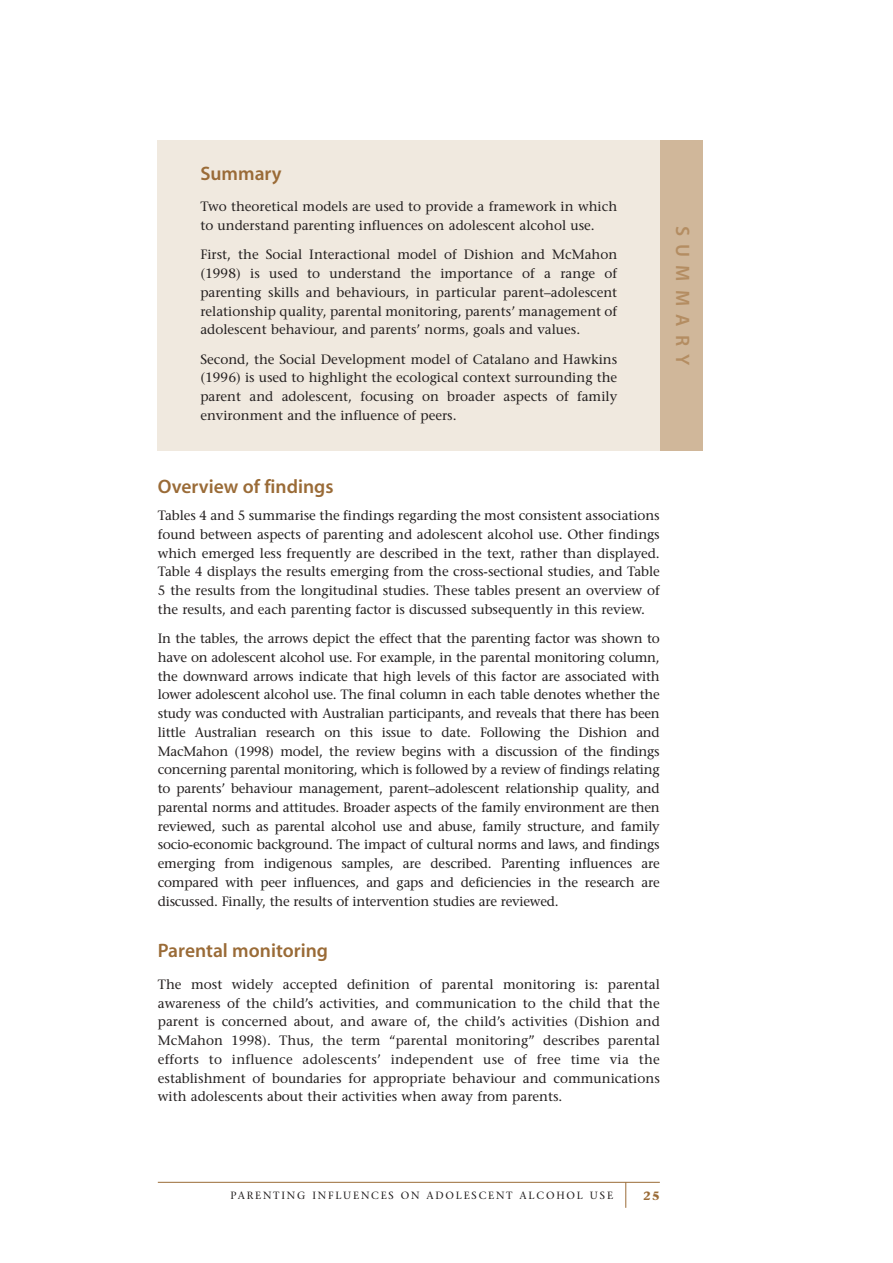
<style>
.page{position:relative;width:893px;height:1263px;background:#fff}
.page>*{position:absolute;margin:0;border:0;box-sizing:border-box;transform-origin:0 0}
.t1{font:19.5px "Myriad MM 565 600";color:#9a6b37}
.t2{font:19.5px "Myriad MM 565 600";letter-spacing:.43em;color:#b48d62}
.t3{font:13.5px/18.8px "Stone Serif";color:#231f1f;text-align:justify}
.t4{font:700 12px "Stone Serif";color:#9a6b37}
.t5{font:10.5px "Stone Serif";letter-spacing:.17em;color:#231f1f}
</style>
<div class="page">
<div style="left:158px;top:140px;width:501px;height:311px;background:#f0e9df"></div>
<div style="left:659px;top:140px;width:43px;height:311px;background:#d0b79a"></div>
<hr style="left:158px;top:1182px;width:501px;height:1px;background:#9a6b37">
<svg style="left:625px;top:1182px;width:1px;height:26px"></svg>
<h1 class="t1" style="left:200px;top:166px;width:83px">Summary</h1>
<p class="t3" style="left:200px;top:199px;width:418px">Two theoretical models are used to provide a framework in which to understand parenting influences on adolescent alcohol use.</p>
<p class="t3" style="left:200px;top:247px;width:418px">First, the Social Interactional model of Dishion and McMahon (1998) is used to understand the importance of a range of parenting skills and behaviours, in particular parent–adolescent relationship quality, parental monitoring, parents’ management of adolescent behaviour, and parents’ norms, goals and values.</p>
<p class="t3" style="left:200px;top:351px;width:418px">Second, the Social Development model of Catalano and Hawkins (1996) is used to highlight the ecological context surrounding the parent and adolescent, focusing on broader aspects of family environment and the influence of peers.</p>
<h1 class="t2" style="left:690px;top:226px;width:141px;rotate:90deg">SUMMARY</h1>
<h1 class="t1" style="left:158px;top:479px;width:177px">Overview of findings</h1>
<p class="t3" style="left:158px;top:507px;width:503px">Tables 4 and 5 summarise the findings regarding the most consistent associations found between aspects of parenting and adolescent alcohol use. Other findings which emerged less frequently are described in the text, rather than displayed.<br>Table 4 displays the results emerging from the cross-sectional studies, and Table 5 the results from the longitudinal studies. These tables present an overview of the results, and each parenting factor is discussed subsequently in this review.</p>
<p class="t3" style="left:158px;top:631px;width:503px">In the tables, the arrows depict the effect that the parenting factor was shown to have on adolescent alcohol use. For example, in the parental monitoring column, the downward arrows indicate that high levels of this factor are associated with lower adolescent alcohol use. The final column in each table denotes whether the study was conducted with Australian participants, and reveals that there has been little Australian research on this issue to date. Following the Dishion and MacMahon (1998) model, the review begins with a discussion of the findings concerning parental monitoring, which is followed by a review of findings relating to parents’ behaviour management, parent–adolescent relationship quality, and parental norms and attitudes. Broader aspects of the family environment are then reviewed, such as parental alcohol use and abuse, family structure, and family socio-economic background. The impact of cultural norms and laws, and findings emerging from indigenous samples, are described. Parenting influences are compared with peer influences, and gaps and deficiencies in the research are discussed. Finally, the results of intervention studies are reviewed.</p>
<h1 class="t1" style="left:158px;top:943px;width:172px">Parental monitoring</h1>
<p class="t3" style="left:158px;top:976px;width:503px">The most widely accepted definition of parental monitoring is: parental awareness of the child’s activities, and communication to the child that the parent is concerned about, and aware of, the child’s activities (Dishion and McMahon 1998). Thus, the term “parental monitoring” describes parental efforts to influence adolescents’ independent use of free time via the establishment of boundaries for appropriate behaviour and communications with adolescents about their activities when away from parents.</p>
<p class="t5" style="left:230px;top:1191px;width:384px">PARENTING INFLUENCES ON ADOLESCENT ALCOHOL USE</p>
<p class="t4" style="left:643px;top:1191px;width:18px">25</p>
</div>
